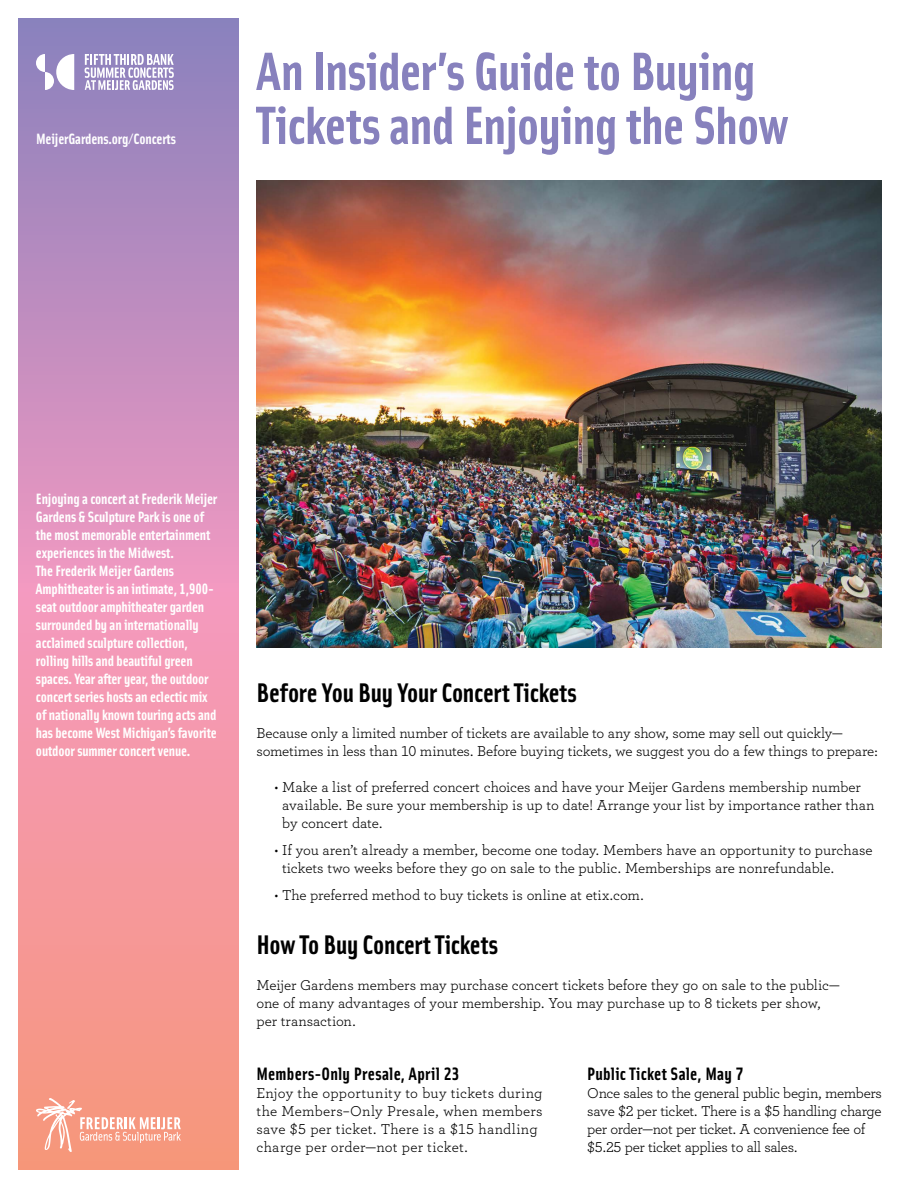
<style>
.page{position:relative;width:918px;height:1188px;background:#fff}
.page>*{position:absolute;margin:0;border:0;box-sizing:border-box;transform-origin:0 0}
.t1{font:700 54px "Solex OT";letter-spacing:-.015em;color:#8781bd}
.t2{font:700 27px "Solex OT";letter-spacing:-.01em;color:#000}
.t3{font:700 18px "Solex OT";letter-spacing:.01em;color:#000}
.t4{font:15px/18px "Archer";letter-spacing:-.01em;color:#000}
.t5{font:700 15px/18px "Solex OT";letter-spacing:-.01em;color:#fff}
.t6{font:15px/18px "Archer";letter-spacing:.015em;color:#000}
</style>
<div class="page">
<svg style="left:18px;top:18px;width:220px;height:1152px;background:#d992ae"></svg>
<svg style="left:36px;top:54px;width:38px;height:36px"></svg>
<svg style="left:85px;top:54px;width:89px;height:36px"></svg>
<svg style="left:36px;top:1098px;width:145px;height:54px;background:#f7aa96"></svg>
<img style="left:256px;top:180px;width:626px;height:468px">
<p class="t5" style="left:36px;top:129px;width:141px">MeijerGardens.org/Concerts</p>
<h1 class="t1" style="left:256px;top:36px;width:500px">An Insider’s Guide to Buying</h1>
<h1 class="t1" style="left:256px;top:90px;width:533px">Tickets and Enjoying the Show</h1>
<p class="t5" style="left:36px;top:489px;width:183px">Enjoying a concert at Frederik Meijer Gardens &amp; Sculpture Park is one of the most memorable entertainment experiences in the Midwest.<br>The Frederik Meijer Gardens Amphitheater is an intimate, 1,900- seat outdoor amphitheater garden surrounded by an internationally acclaimed sculpture collection, rolling hills and beautiful green spaces. Year after year, the outdoor concert series hosts an eclectic mix of nationally known touring acts and has become West Michigan’s favorite outdoor summer concert venue.</p>
<h2 class="t2" style="left:256px;top:675px;width:322px">Before You Buy Your Concert Tickets</h2>
<p class="t4" style="left:256px;top:723px;width:623px">Because only a limited number of tickets are available to any show, some may sell out quickly— sometimes in less than 10 minutes. Before buying tickets, we suggest you do a few things to prepare:</p>
<p class="t4" style="left:282px;top:777px;width:594px;text-indent:-8px">• Make a list of preferred concert choices and have your Meijer Gardens membership number available. Be sure your membership is up to date! Arrange your list by importance rather than by concert date.</p>
<p class="t4" style="left:282px;top:840px;width:592px;text-indent:-8px">• If you aren’t already a member, become one today. Members have an opportunity to purchase tickets two weeks before they go on sale to the public. Memberships are nonrefundable.</p>
<p class="t4" style="left:274px;top:885px;width:371px">• The preferred method to buy tickets is online at etix.com.</p>
<h2 class="t2" style="left:256px;top:927px;width:243px">How To Buy Concert Tickets</h2>
<p class="t4" style="left:256px;top:975px;width:585px">Meijer Gardens members may purchase concert tickets before they go on sale to the public— one of many advantages of your membership. You may purchase up to 8 tickets per show, per transaction.</p>
<p class="t3" style="left:256px;top:1062px;width:205px">Members-Only Presale, April 23</p>
<p class="t6" style="left:256px;top:1083px;width:288px">Enjoy the opportunity to buy tickets during the Members–Only Presale, when members save $5 per ticket. There is a $15 handling charge per order—not per ticket.</p>
<p class="t3" style="left:587px;top:1062px;width:158px">Public Ticket Sale, May 7</p>
<p class="t4" style="left:587px;top:1083px;width:296px">Once sales to the general public begin, members save $2 per ticket. There is a $5 handling charge per order—not per ticket. A convenience fee of $5.25 per ticket applies to all sales.</p>
</div>
